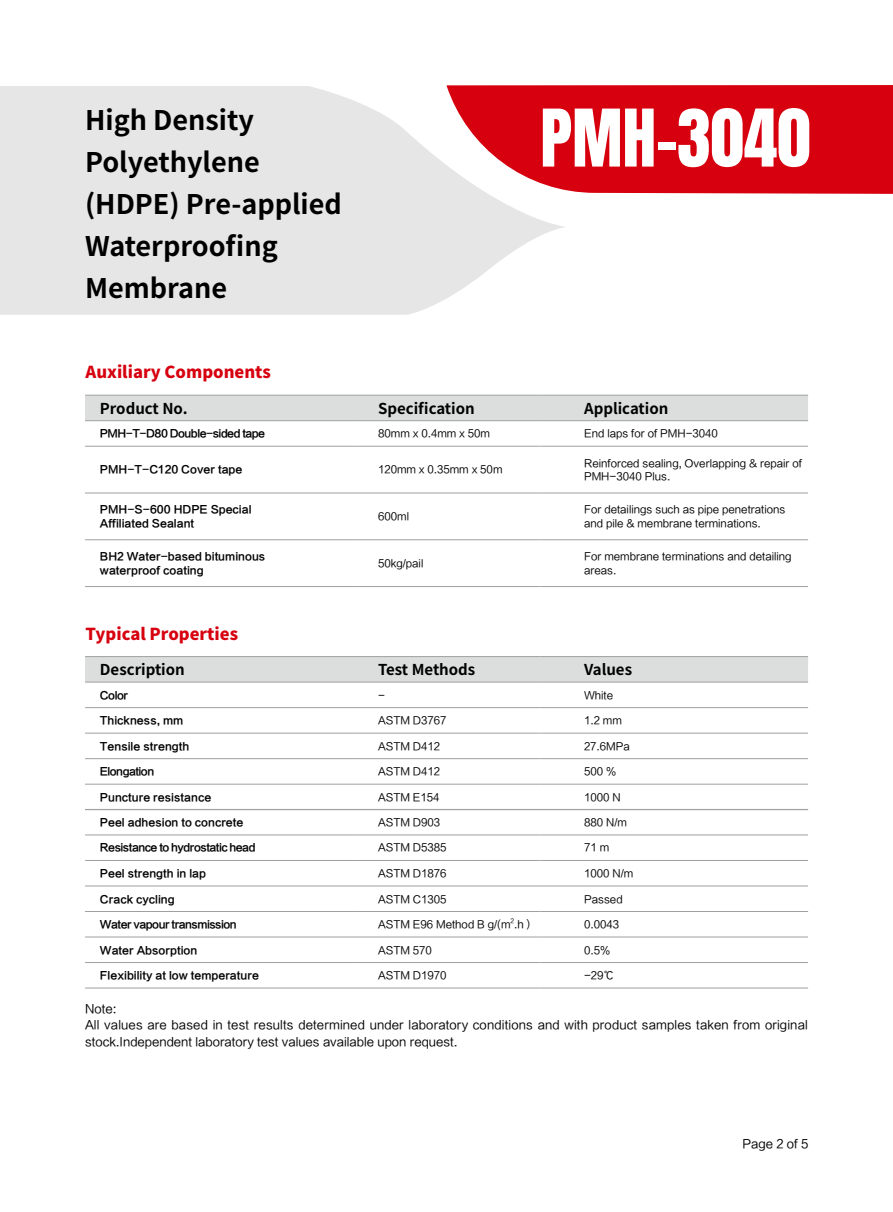
<style>
.page{position:relative;width:893px;height:1212px;background:#fff}
.page>*{position:absolute;margin:0;border:0;box-sizing:border-box;transform-origin:0 0}
.t1{font:67.5px "Anton";color:#fff}
.t2{font:700 27px/42px "Source Han Sans CN";color:#000}
.t3{font:800 16.5px "Source Han Sans CN";color:#d7000f}
.t4{font:700 15px "Source Han Sans CN";color:#000}
.t5{font:12px/16.5px "FZLTHJW GB1 0";letter-spacing:.01em;color:#000}
.t6{font:10.5px/13.5px "FZLTHJW GB1 0";color:#000}
.t7{font:10.5px/13.5px "FZLTCHJW GB1 0";color:#000}
.t8{font:10.5px "FZLTCHJW GB1 0";letter-spacing:-.05em;color:#000}
.t9{font:6.15px "FZLTHJW GB1 0";color:#000}
</style>
<div class="page">
<div style="left:85px;top:396px;width:723px;height:24px;background:#dcdddd"></div>
<hr style="left:85px;top:395px;width:274px;height:1px;background:#9fa0a0">
<hr style="left:359px;top:395px;width:180px;height:1px;background:#9fa0a0">
<hr style="left:539px;top:395px;width:269px;height:1px;background:#9fa0a0">
<hr style="left:85px;top:420px;width:274px;height:1px;background:#9fa0a0">
<hr style="left:359px;top:420px;width:180px;height:1px;background:#9fa0a0">
<hr style="left:539px;top:420px;width:269px;height:1px;background:#9fa0a0">
<hr style="left:85px;top:493px;width:274px;height:1px;background:#9fa0a0">
<hr style="left:359px;top:493px;width:180px;height:1px;background:#9fa0a0">
<hr style="left:539px;top:493px;width:269px;height:1px;background:#9fa0a0">
<hr style="left:85px;top:539px;width:274px;height:1px;background:#9fa0a0">
<hr style="left:359px;top:539px;width:180px;height:1px;background:#9fa0a0">
<hr style="left:539px;top:539px;width:269px;height:1px;background:#9fa0a0">
<hr style="left:85px;top:446px;width:274px;height:1px;background:#9fa0a0">
<hr style="left:359px;top:446px;width:180px;height:1px;background:#9fa0a0">
<hr style="left:539px;top:446px;width:269px;height:1px;background:#9fa0a0">
<hr style="left:85px;top:586px;width:274px;height:1px;background:#9fa0a0">
<hr style="left:359px;top:586px;width:180px;height:1px;background:#9fa0a0">
<hr style="left:539px;top:586px;width:269px;height:1px;background:#9fa0a0">
<div style="left:85px;top:657px;width:723px;height:25px;background:#dcdddd"></div>
<hr style="left:85px;top:656px;width:274px;height:1px;background:#9fa0a0">
<hr style="left:359px;top:656px;width:180px;height:1px;background:#9fa0a0">
<hr style="left:539px;top:656px;width:269px;height:1px;background:#9fa0a0">
<hr style="left:85px;top:682px;width:274px;height:1px;background:#9fa0a0">
<hr style="left:359px;top:682px;width:180px;height:1px;background:#9fa0a0">
<hr style="left:539px;top:682px;width:269px;height:1px;background:#9fa0a0">
<hr style="left:85px;top:733px;width:274px;height:1px;background:#9fa0a0">
<hr style="left:359px;top:733px;width:180px;height:1px;background:#9fa0a0">
<hr style="left:539px;top:733px;width:269px;height:1px;background:#9fa0a0">
<hr style="left:85px;top:758px;width:274px;height:1px;background:#9fa0a0">
<hr style="left:359px;top:758px;width:180px;height:1px;background:#9fa0a0">
<hr style="left:539px;top:758px;width:269px;height:1px;background:#9fa0a0">
<hr style="left:85px;top:707px;width:274px;height:1px;background:#9fa0a0">
<hr style="left:359px;top:707px;width:180px;height:1px;background:#9fa0a0">
<hr style="left:539px;top:707px;width:269px;height:1px;background:#9fa0a0">
<hr style="left:85px;top:784px;width:274px;height:1px;background:#9fa0a0">
<hr style="left:359px;top:784px;width:180px;height:1px;background:#9fa0a0">
<hr style="left:539px;top:784px;width:269px;height:1px;background:#9fa0a0">
<div style="left:446px;top:85px;width:447px;height:109px;background:#d7000f"></div>
<svg style="left:0;top:86px;width:566px;height:229px;background:#e8dadb"></svg>
<hr style="left:85px;top:809px;width:274px;height:1px;background:#9fa0a0">
<hr style="left:359px;top:809px;width:180px;height:1px;background:#9fa0a0">
<hr style="left:539px;top:809px;width:269px;height:1px;background:#9fa0a0">
<hr style="left:85px;top:834px;width:274px;height:1px;background:#9fa0a0">
<hr style="left:359px;top:834px;width:180px;height:1px;background:#9fa0a0">
<hr style="left:539px;top:834px;width:269px;height:1px;background:#9fa0a0">
<hr style="left:85px;top:885px;width:274px;height:1px;background:#9fa0a0">
<hr style="left:359px;top:885px;width:180px;height:1px;background:#9fa0a0">
<hr style="left:539px;top:885px;width:269px;height:1px;background:#9fa0a0">
<hr style="left:85px;top:911px;width:274px;height:1px;background:#9fa0a0">
<hr style="left:359px;top:911px;width:180px;height:1px;background:#9fa0a0">
<hr style="left:539px;top:911px;width:269px;height:1px;background:#9fa0a0">
<hr style="left:85px;top:962px;width:274px;height:1px;background:#9fa0a0">
<hr style="left:359px;top:962px;width:180px;height:1px;background:#9fa0a0">
<hr style="left:539px;top:962px;width:269px;height:1px;background:#9fa0a0">
<hr style="left:85px;top:988px;width:274px;height:1px;background:#9fa0a0">
<hr style="left:359px;top:988px;width:180px;height:1px;background:#9fa0a0">
<hr style="left:539px;top:988px;width:269px;height:1px;background:#9fa0a0">
<hr style="left:85px;top:860px;width:274px;height:1px;background:#9fa0a0">
<hr style="left:359px;top:860px;width:180px;height:1px;background:#9fa0a0">
<hr style="left:539px;top:860px;width:269px;height:1px;background:#9fa0a0">
<hr style="left:85px;top:936px;width:274px;height:1px;background:#9fa0a0">
<hr style="left:359px;top:936px;width:180px;height:1px;background:#9fa0a0">
<hr style="left:539px;top:936px;width:269px;height:1px;background:#9fa0a0">
<h2 class="t2" style="left:85px;top:100px;width:258px">High Density<br>Polyethylene (HDPE) Pre-applied<br>Waterproofing<br>Membrane</h2>
<h1 class="t1" style="left:540px;top:104px;width:272px">PMH-3040</h1>
<h3 class="t3" style="left:85px;top:363px;width:187px">Auxiliary Components</h3>
<h3 class="t4" style="left:100px;top:400px;width:89px">Product No.</h3>
<h3 class="t4" style="left:378px;top:400px;width:98px">Specification</h3>
<h3 class="t4" style="left:584px;top:400px;width:86px">Application</h3>
<p class="t8" style="left:100px;top:428px;width:167px">PMH-T-D80 Double-sided tape</p>
<p class="t6" style="left:378px;top:427px;width:114px">80mm x 0.4mm x 50m</p>
<p class="t6" style="left:584px;top:427px;width:135px">End laps for of PMH-3040</p>
<p class="t7" style="left:100px;top:463px;width:144px">PMH-T-C120 Cover tape</p>
<p class="t6" style="left:378px;top:463px;width:126px">120mm x 0.35mm x 50m</p>
<p class="t6" style="left:584px;top:456px;width:220px">Reinforced sealing, Overlapping &amp; repair of<br>PMH-3040 Plus.</p>
<p class="t7" style="left:100px;top:503px;width:153px">PMH-S-600 HDPE Special<br>Affiliated Sealant</p>
<p class="t6" style="left:378px;top:510px;width:33px">600ml</p>
<p class="t6" style="left:584px;top:503px;width:203px">For detailings such as pipe penetrations and pile &amp; membrane terminations.</p>
<p class="t7" style="left:100px;top:550px;width:167px">BH2 Water-based bituminous waterproof coating</p>
<p class="t6" style="left:378px;top:557px;width:47px">50kg/pail</p>
<p class="t6" style="left:584px;top:550px;width:209px">For membrane terminations and detailing areas.</p>
<h3 class="t3" style="left:85px;top:624px;width:154px">Typical Properties</h3>
<h3 class="t4" style="left:100px;top:661px;width:86px">Description</h3>
<h3 class="t4" style="left:378px;top:661px;width:99px">Test Methods</h3>
<h3 class="t4" style="left:584px;top:661px;width:50px">Values</h3>
<p class="t7" style="left:100px;top:688px;width:30px">Color</p>
<p class="t6" style="left:378px;top:688px;width:8px">-</p>
<p class="t6" style="left:584px;top:688px;width:31px">White</p>
<p class="t7" style="left:100px;top:714px;width:85px">Thickness, mm</p>
<p class="t6" style="left:378px;top:714px;width:70px">ASTM D3767</p>
<p class="t6" style="left:584px;top:714px;width:39px">1.2 mm</p>
<p class="t7" style="left:100px;top:739px;width:91px">Tensile strength</p>
<p class="t6" style="left:378px;top:739px;width:64px">ASTM D412</p>
<p class="t6" style="left:584px;top:739px;width:47px">27.6MPa</p>
<p class="t8" style="left:100px;top:766px;width:56px">Elongation</p>
<p class="t6" style="left:378px;top:765px;width:64px">ASTM D412</p>
<p class="t6" style="left:584px;top:765px;width:34px">500 %</p>
<p class="t7" style="left:100px;top:790px;width:113px">Puncture resistance</p>
<p class="t6" style="left:378px;top:790px;width:63px">ASTM E154</p>
<p class="t6" style="left:584px;top:790px;width:38px">1000 N</p>
<p class="t7" style="left:100px;top:816px;width:145px">Peel adhesion to concrete</p>
<p class="t6" style="left:378px;top:816px;width:64px">ASTM D903</p>
<p class="t6" style="left:584px;top:816px;width:44px">880 N/m</p>
<p class="t8" style="left:100px;top:842px;width:157px">Resistance to hydrostatic head</p>
<p class="t6" style="left:378px;top:841px;width:70px">ASTM D5385</p>
<p class="t6" style="left:584px;top:841px;width:27px">71 m</p>
<p class="t7" style="left:100px;top:867px;width:108px">Peel strength in lap</p>
<p class="t6" style="left:378px;top:867px;width:70px">ASTM D1876</p>
<p class="t6" style="left:584px;top:867px;width:51px">1000 N/m</p>
<p class="t7" style="left:100px;top:892px;width:76px">Crack cycling</p>
<p class="t6" style="left:378px;top:892px;width:70px">ASTM C1305</p>
<p class="t6" style="left:584px;top:892px;width:40px">Passed</p>
<p class="t8" style="left:100px;top:919px;width:138px">Water vapour transmission</p>
<p class="t6" style="left:378px;top:918px;width:158px">ASTM E96 Method B g/(m .h）</p>
<p class="t9" style="left:510px;top:917px;width:5px">2</p>
<p class="t6" style="left:584px;top:918px;width:37px">0.0043</p>
<p class="t7" style="left:100px;top:943px;width:99px">Water Absorption</p>
<p class="t6" style="left:378px;top:943px;width:55px">ASTM 570</p>
<p class="t6" style="left:584px;top:943px;width:28px">0.5%</p>
<p class="t7" style="left:100px;top:969px;width:161px">Flexibility at low temperature</p>
<p class="t6" style="left:378px;top:969px;width:70px">ASTM D1970</p>
<p class="t6" style="left:584px;top:969px;width:31px">-29℃</p>
<p class="t5" style="left:85px;top:1001px;width:724px">Note:<br>All values are based in test results determined under laboratory conditions and with product samples taken from original stock.Independent laboratory test values available upon request.</p>
<p class="t5" style="left:742px;top:1136px;width:67px">Page 2 of 5</p>
</div>
